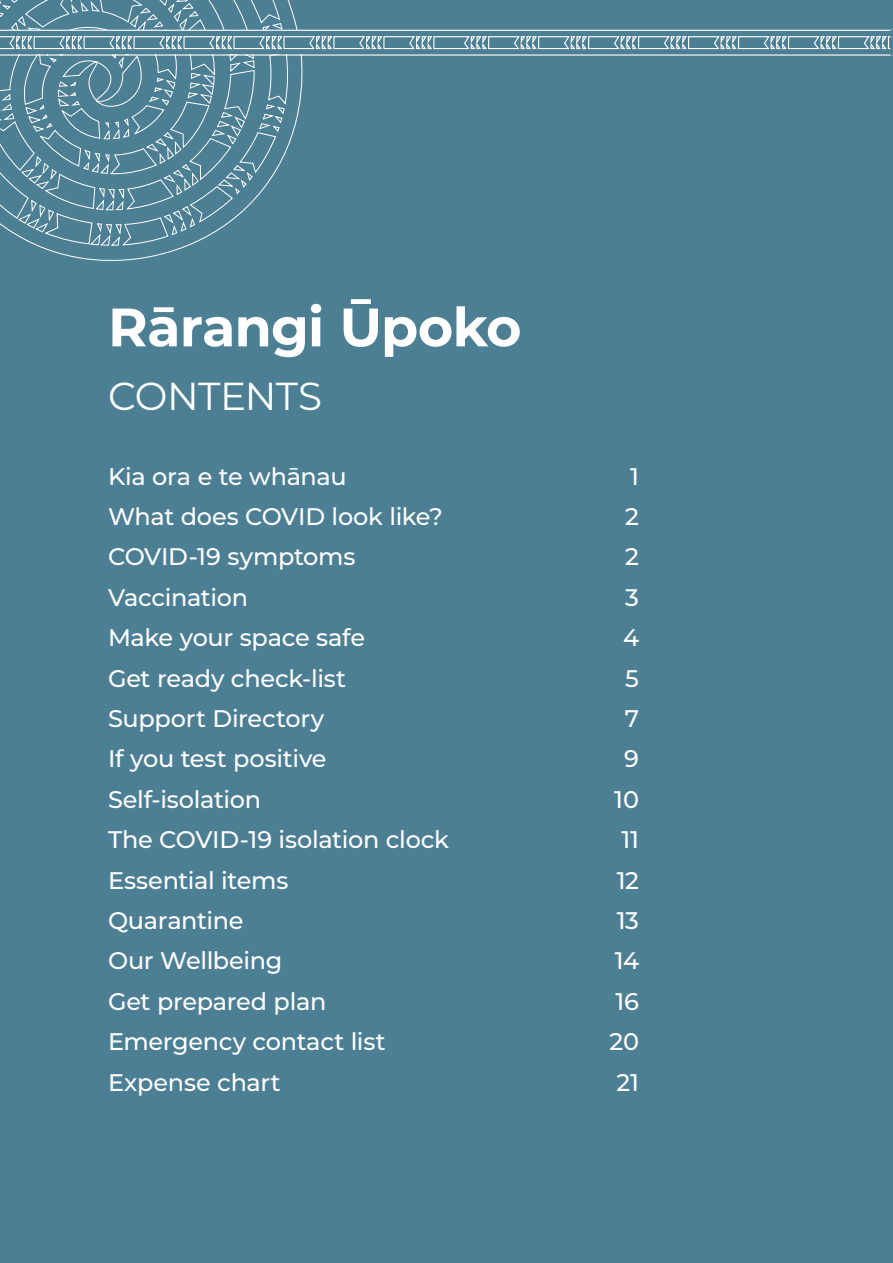
<style>
.page{position:relative;width:893px;height:1263px;background:#4d7f94}
.page>*{position:absolute;margin:0;border:0;box-sizing:border-box;transform-origin:0 0}
.t1{font:700 54px "Montserrat";letter-spacing:-.015em;color:#fff}
.t2{font:39px "Montserrat";letter-spacing:-.015em;color:#fff}
.t3{font:500 24px "Montserrat";letter-spacing:-.015em;color:#fff}
</style>
<div class="page">
<svg style="left:0;top:56px;width:303px;height:205px"></svg>
<svg style="left:0;top:0;width:893px;height:56px"></svg>
<h1 class="t1" style="left:108px;top:288px;width:415px">Rārangi Ūpoko</h1>
<h2 class="t2" style="left:108px;top:369px;width:215px">CONTENTS</h2>
<p class="t3" style="left:108px;top:459px;width:240px">Kia ora e te whānau</p>
<p class="t3" style="left:630px;top:459px;width:10px">1</p>
<p class="t3" style="left:108px;top:500px;width:336px">What does COVID look like?</p>
<p class="t3" style="left:625px;top:500px;width:15px">2</p>
<p class="t3" style="left:108px;top:540px;width:249px">COVID-19 symptoms</p>
<p class="t3" style="left:625px;top:540px;width:15px">2</p>
<p class="t3" style="left:108px;top:580px;width:141px">Vaccination</p>
<p class="t3" style="left:625px;top:580px;width:15px">3</p>
<p class="t3" style="left:108px;top:621px;width:259px">Make your space safe</p>
<p class="t3" style="left:623px;top:621px;width:18px">4</p>
<p class="t3" style="left:108px;top:661px;width:240px">Get ready check-list</p>
<p class="t3" style="left:625px;top:661px;width:15px">5</p>
<p class="t3" style="left:108px;top:702px;width:218px">Support Directory</p>
<p class="t3" style="left:625px;top:702px;width:16px">7</p>
<p class="t3" style="left:108px;top:742px;width:220px">If you test positive</p>
<p class="t3" style="left:624px;top:742px;width:16px">9</p>
<p class="t3" style="left:108px;top:782px;width:155px">Self-isolation</p>
<p class="t3" style="left:614px;top:782px;width:26px">10</p>
<p class="t3" style="left:108px;top:823px;width:343px">The COVID-19 isolation clock</p>
<p class="t3" style="left:622px;top:823px;width:19px">11</p>
<p class="t3" style="left:108px;top:863px;width:182px">Essential items</p>
<p class="t3" style="left:617px;top:863px;width:24px">12</p>
<p class="t3" style="left:108px;top:904px;width:137px">Quarantine</p>
<p class="t3" style="left:617px;top:904px;width:24px">13</p>
<p class="t3" style="left:108px;top:944px;width:176px">Our Wellbeing</p>
<p class="t3" style="left:615px;top:944px;width:26px">14</p>
<p class="t3" style="left:108px;top:984px;width:220px">Get prepared plan</p>
<p class="t3" style="left:615px;top:984px;width:25px">16</p>
<p class="t3" style="left:108px;top:1025px;width:279px">Emergency contact list</p>
<p class="t3" style="left:610px;top:1025px;width:31px">20</p>
<p class="t3" style="left:108px;top:1065px;width:174px">Expense chart</p>
<p class="t3" style="left:616px;top:1065px;width:24px">21</p>
</div>
